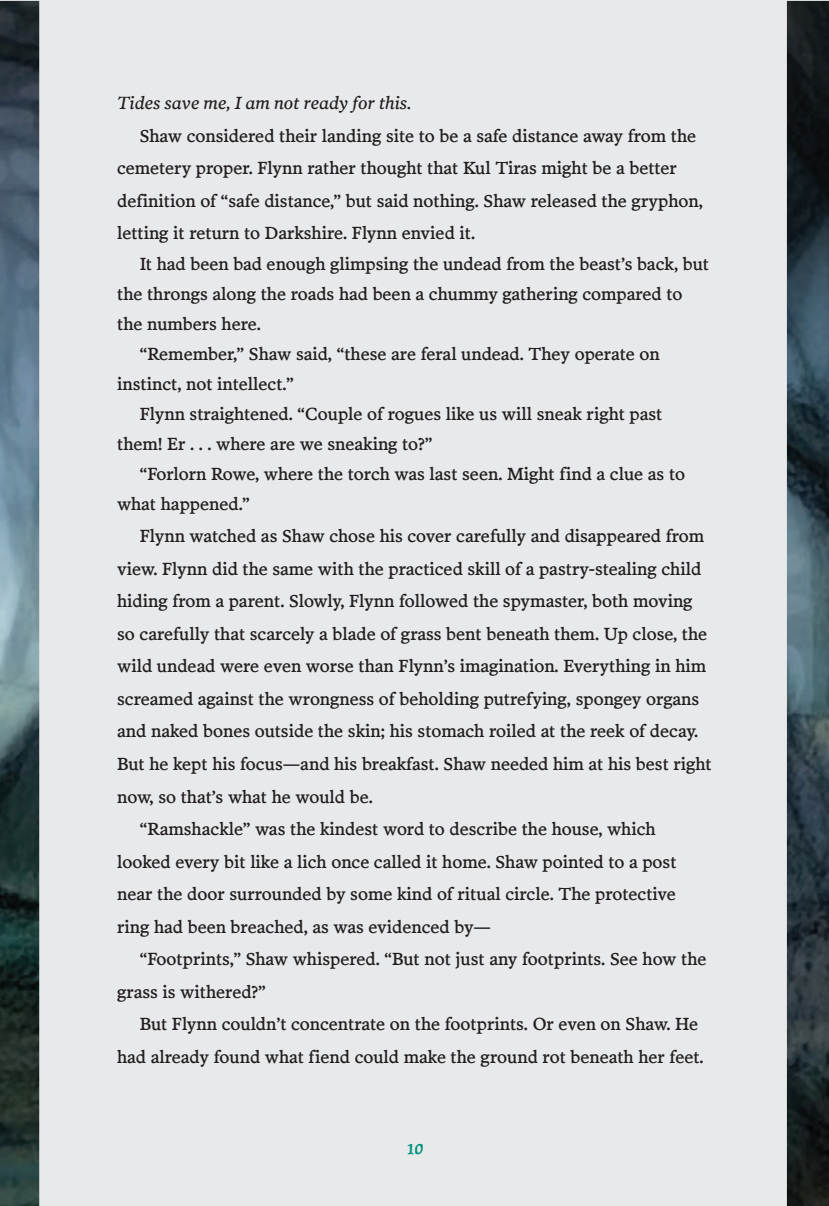
<style>
.page{position:relative;width:829px;height:1206px;background:#fff}
.page>*{position:absolute;margin:0;border:0;box-sizing:border-box;transform-origin:0 0}
.t1{font:17.75px/32.5px "Poynter Text Roman Four";color:#231f20}
.t2{font:17.75px "Poynter Text Italic Three";color:#231f20}
.t3{font:17.75px "Trattatello";color:#00957c}
</style>
<div class="page">
<img style="left:0;top:1px;width:828px;height:1205px">
<p class="t2" style="left:117px;top:95px;width:295px">Tides save me, I am not ready for this.</p>
<p class="t1" style="left:117px;top:119px;width:587px;text-indent:23px">Shaw considered their landing site to be a safe distance away from the cemetery proper. Flynn rather thought that Kul Tiras might be a better definition of “safe distance,” but said nothing. Shaw released the gryphon, letting it return to Darkshire. Flynn envied it.</p>
<p class="t1" style="left:140px;top:247px;width:570px">It had been bad enough glimpsing the undead from the beast’s back, but</p>
<p class="t1" style="left:117px;top:277px;width:566px">the throngs along the roads had been a chummy gathering compared to</p>
<p class="t1" style="left:117px;top:307px;width:145px">the numbers here.</p>
<p class="t1" style="left:140px;top:337px;width:521px">“Remember,” Shaw said, “these are feral undead. They operate on</p>
<p class="t1" style="left:117px;top:367px;width:178px">instinct, not intellect.”</p>
<p class="t1" style="left:140px;top:397px;width:524px">Flynn straightened. “Couple of rogues like us will sneak right past</p>
<p class="t1" style="left:117px;top:427px;width:316px">them! Er . . . where are we sneaking to?”</p>
<p class="t1" style="left:140px;top:457px;width:546px">“Forlorn Rowe, where the torch was last seen. Might find a clue as to</p>
<p class="t1" style="left:117px;top:487px;width:134px">what happened.”</p>
<p class="t1" style="left:140px;top:520px;width:565px">Flynn watched as Shaw chose his cover carefully and disappeared from</p>
<p class="t1" style="left:117px;top:552px;width:585px">view. Flynn did the same with the practiced skill of a pastry-stealing child</p>
<p class="t1" style="left:117px;top:585px;width:576px">hiding from a parent. Slowly, Flynn followed the spymaster, both moving</p>
<p class="t1" style="left:117px;top:617px;width:591px">so carefully that scarcely a blade of grass bent beneath them. Up close, the</p>
<p class="t1" style="left:117px;top:650px;width:590px">wild undead were even worse than Flynn’s imagination. Everything in him</p>
<p class="t1" style="left:117px;top:682px;width:583px">screamed against the wrongness of beholding putrefying, spongey organs</p>
<p class="t1" style="left:117px;top:715px;width:582px">and naked bones outside the skin; his stomach roiled at the reek of decay.</p>
<p class="t1" style="left:117px;top:747px;width:596px">But he kept his focus—and his breakfast. Shaw needed him at his best right</p>
<p class="t1" style="left:117px;top:780px;width:257px">now, so that’s what he would be.</p>
<p class="t1" style="left:140px;top:812px;width:517px">“Ramshackle” was the kindest word to describe the house, which</p>
<p class="t1" style="left:117px;top:845px;width:560px">looked every bit like a lich once called it home. Shaw pointed to a post</p>
<p class="t1" style="left:117px;top:877px;width:560px">near the door surrounded by some kind of ritual circle. The protective</p>
<p class="t1" style="left:117px;top:910px;width:375px">ring had been breached, as was evidenced by—</p>
<p class="t1" style="left:140px;top:942px;width:568px">“Footprints,” Shaw whispered. “But not just any footprints. See how the</p>
<p class="t1" style="left:117px;top:975px;width:150px">grass is withered?”</p>
<p class="t1" style="left:140px;top:1007px;width:559px">But Flynn couldn’t concentrate on the footprints. Or even on Shaw. He</p>
<p class="t1" style="left:117px;top:1040px;width:587px">had already found what fiend could make the ground rot beneath her feet.</p>
<p class="t3" style="left:406px;top:1138px;width:18px">10</p>
</div>
